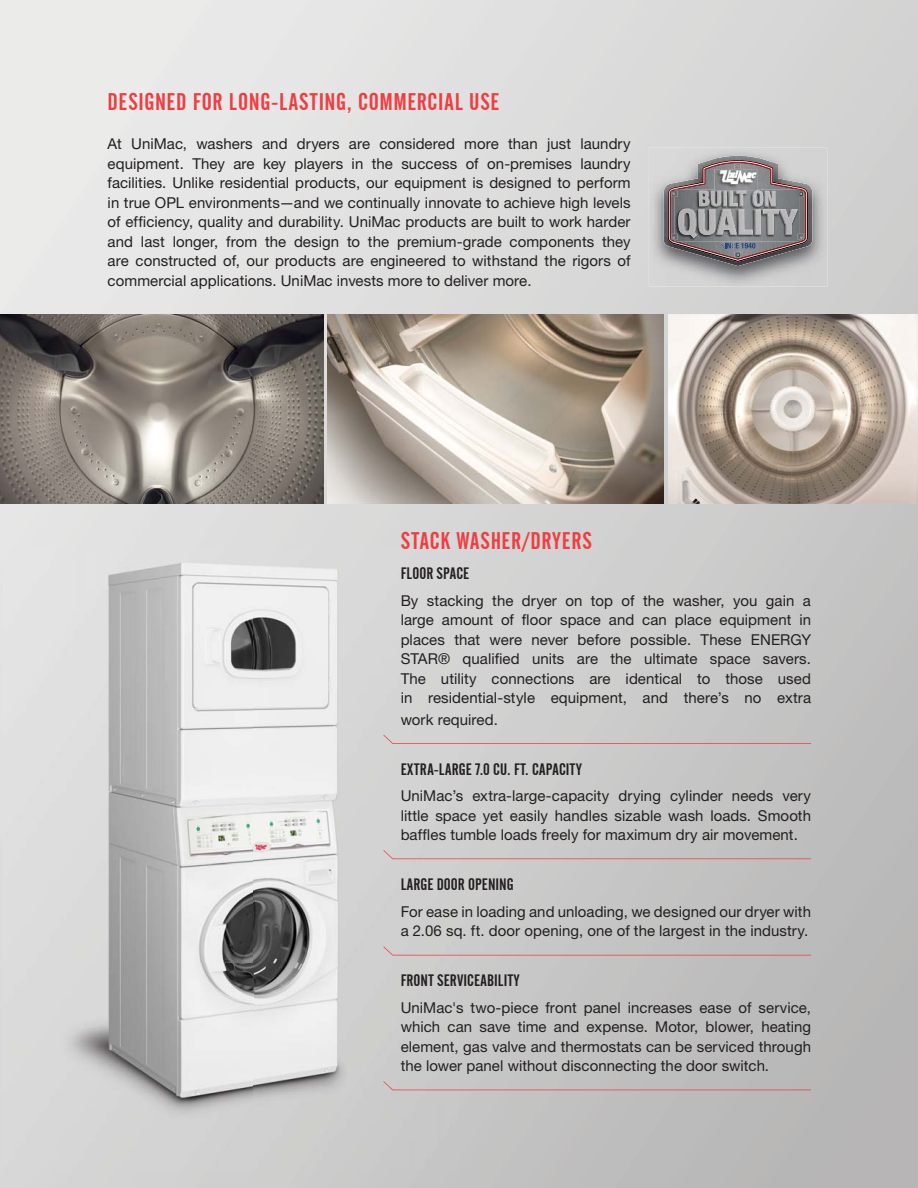
<style>
.page{position:relative;width:918px;height:1188px;background:#fff}
.page>*{position:absolute;margin:0;border:0;box-sizing:border-box;transform-origin:0 0}
.t1{font:24px "Alternate Gothic No 2 BT";letter-spacing:.03em;color:#ef3e41}
.t2{font:16.5px "Alternate Gothic No 2 BT";letter-spacing:.01em;color:#231f20}
.t3{font:15px/19.5px "Helvetica Neue LT Std";color:#231f20;text-align:justify}
</style>
<div class="page">
<img style="left:0;top:0;width:662px;height:568px">
<img style="left:816px;top:153px;width:102px;height:1035px">
<img style="left:662px;top:286px;width:154px;height:902px">
<img style="left:0;top:551px;width:458px;height:619px">
<svg style="left:383px;top:735px;width:428px;height:9px;background:#cebfbf"></svg>
<svg style="left:383px;top:850px;width:428px;height:9px;background:#cabfbf"></svg>
<svg style="left:383px;top:946px;width:428px;height:10px;background:#c8baba"></svg>
<svg style="left:383px;top:1081px;width:428px;height:9px;background:#c3b9b9"></svg>
<img style="left:0;top:315px;width:323px;height:189px">
<img style="left:328px;top:315px;width:336px;height:189px">
<img style="left:668px;top:315px;width:250px;height:189px">
<img style="left:649px;top:148px;width:178px;height:138px">
<img style="left:664px;top:156px;width:148px;height:110px">
<img style="left:668px;top:160px;width:140px;height:102px">
<svg style="left:669px;top:161px;width:138px;height:100px;background:#918c8e"></svg>
<img style="left:672px;top:208px;width:63px;height:40px">
<img style="left:764px;top:203px;width:40px;height:37px">
<h1 class="t1" style="left:108px;top:89px;width:393px">DESIGNED FOR LONG-LASTING, COMMERCIAL USE</h1>
<p class="t3" style="left:108px;top:136px;width:525px">At UniMac, washers and dryers are considered more than just laundry equipment. They are key players in the success of on-premises laundry facilities. Unlike residential products, our equipment is designed to perform in true OPL environments—and we continually innovate to achieve high levels of efficiency, quality and durability. UniMac products are built to work harder and last longer, from the design to the premium-grade components they are constructed of, our products are engineered to withstand the rigors of commercial applications. UniMac invests more to deliver more.</p>
<h1 class="t1" style="left:401px;top:527px;width:193px">STACK WASHER/DRYERS</h1>
<p class="t2" style="left:401px;top:564px;width:70px">FLOOR SPACE</p>
<p class="t3" style="left:401px;top:592px;width:412px">By stacking the dryer on top of the washer, you gain a large amount of floor space and can place equipment in places that were never before possible. These ENERGY STAR® qualified units are the ultimate space savers.<br>The utility connections are identical to those used in residential-style equipment, and there’s no extra</p>
<p class="t3" style="left:401px;top:711px;width:99px">work required.</p>
<p class="t2" style="left:401px;top:760px;width:183px">EXTRA-LARGE 7.0 CU. FT. CAPACITY</p>
<p class="t3" style="left:401px;top:788px;width:412px">UniMac’s extra-large-capacity drying cylinder needs very little space yet easily handles sizable wash loads. Smooth baffles tumble loads freely for maximum dry air movement.</p>
<p class="t2" style="left:401px;top:876px;width:114px">LARGE DOOR OPENING</p>
<p class="t3" style="left:401px;top:903px;width:412px">For ease in loading and unloading, we designed our dryer with a 2.06 sq. ft. door opening, one of the largest in the industry.</p>
<p class="t2" style="left:401px;top:972px;width:120px">FRONT SERVICEABILITY</p>
<p class="t3" style="left:401px;top:999px;width:412px">UniMac's two-piece front panel increases ease of service, which can save time and expense. Motor, blower, heating element, gas valve and thermostats can be serviced through the lower panel without disconnecting the door switch.</p>
</div>
